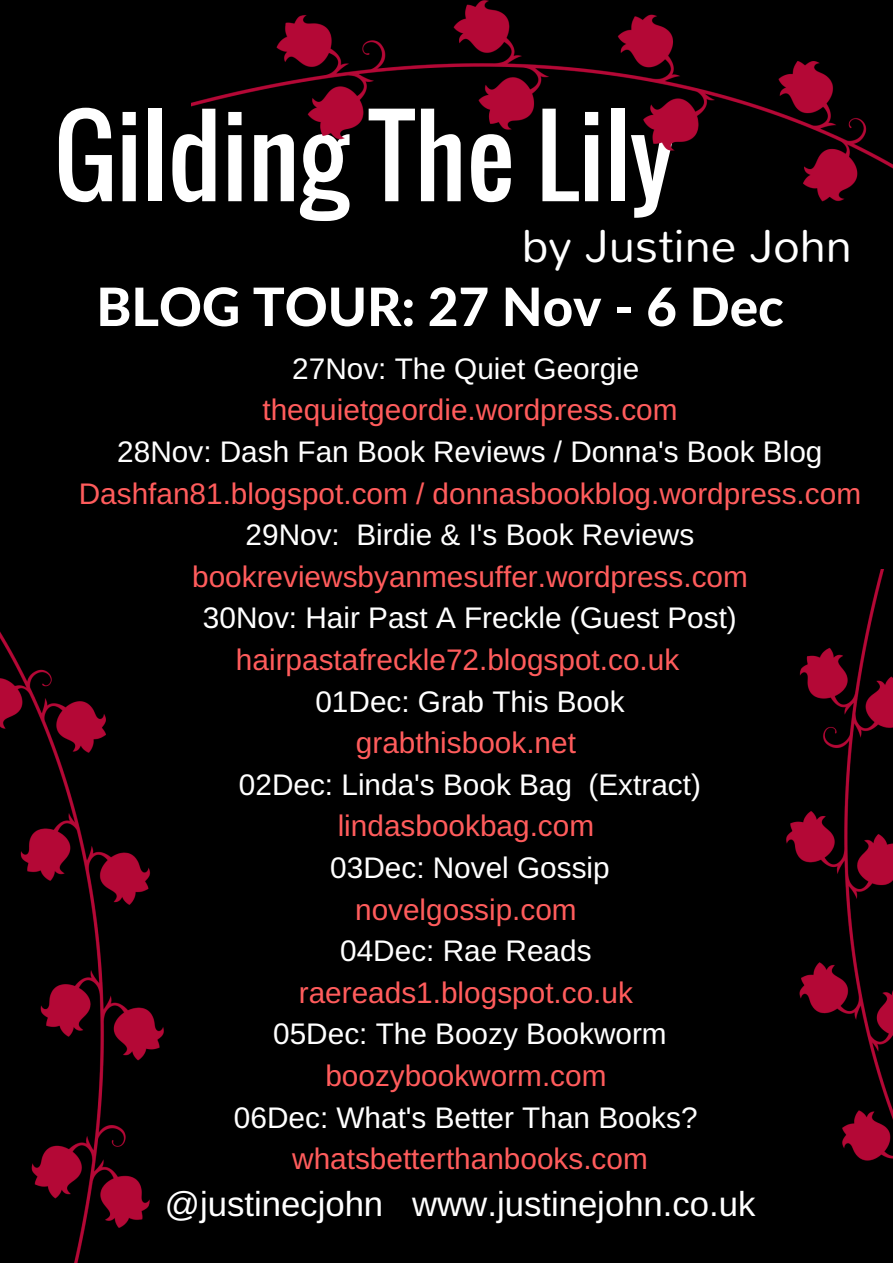
<style>
.page{position:relative;width:893px;height:1263px;background:#fff}
.page>*{position:absolute;margin:0;border:0;box-sizing:border-box;transform-origin:0 0}
.t1{font:105.75px "Oswald";color:#fff}
.t2{font:800 52.95px "Lato";color:#fff}
.t3{font:300 46.35px "Nunito";color:#fff}
.t4{font:34.65px "Arimo";color:#fff}
.t5{font:29.7px "Arimo";color:#ff5c5c}
.t6{font:29.7px "Arimo";color:#fff}
</style>
<div class="page">
<div style="left:0;top:0;width:892px;height:1262px;background:#000"></div>
<img style="left:191px;top:0;width:701px;height:202px">
<img style="left:786px;top:569px;width:106px;height:592px">
<img style="left:0;top:631px;width:164px;height:631px">
<h1 class="t1" style="left:54px;top:75px;width:622px">Gilding The Lily</h1>
<h3 class="t3" style="left:522px;top:217px;width:331px">by Justine John</h3>
<h2 class="t2" style="left:96px;top:274px;width:689px">BLOG TOUR: 27 Nov - 6 Dec</h2>
<p class="t6" style="left:292px;top:352px;width:349px">27Nov: The Quiet Georgie</p>
<p class="t5" style="left:262px;top:394px;width:416px">thequietgeordie.wordpress.com</p>
<p class="t6" style="left:117px;top:435px;width:706px">28Nov: Dash Fan Book Reviews / Donna's Book Blog</p>
<p class="t5" style="left:79px;top:477px;width:783px">Dashfan81.blogspot.com / donnasbookblog.wordpress.com</p>
<p class="t6" style="left:245px;top:518px;width:450px">29Nov: Birdie &amp; I's Book Reviews</p>
<p class="t5" style="left:192px;top:560px;width:557px">bookreviewsbyanmesuffer.wordpress.com</p>
<p class="t6" style="left:203px;top:601px;width:535px">30Nov: Hair Past A Freckle (Guest Post)</p>
<p class="t5" style="left:236px;top:643px;width:445px">hairpastafreckle72.blogspot.co.uk</p>
<p class="t6" style="left:315px;top:685px;width:311px">01Dec: Grab This Book</p>
<p class="t5" style="left:356px;top:726px;width:221px">grabthisbook.net</p>
<p class="t6" style="left:239px;top:768px;width:463px">02Dec: Linda's Book Bag (Extract)</p>
<p class="t5" style="left:338px;top:809px;width:258px">lindasbookbag.com</p>
<p class="t6" style="left:330px;top:851px;width:281px">03Dec: Novel Gossip</p>
<p class="t5" style="left:355px;top:893px;width:223px">novelgossip.com</p>
<p class="t6" style="left:340px;top:934px;width:253px">04Dec: Rae Reads</p>
<p class="t5" style="left:299px;top:976px;width:335px">raereads1.blogspot.co.uk</p>
<p class="t6" style="left:273px;top:1017px;width:395px">05Dec: The Boozy Bookworm</p>
<p class="t5" style="left:325px;top:1059px;width:283px">boozybookworm.com</p>
<p class="t6" style="left:234px;top:1101px;width:465px">06Dec: What's Better Than Books?</p>
<p class="t5" style="left:292px;top:1142px;width:357px">whatsbetterthanbooks.com</p>
<p class="t4" style="left:165px;top:1185px;width:592px">@justinecjohn www.justinejohn.co.uk</p>
</div>
